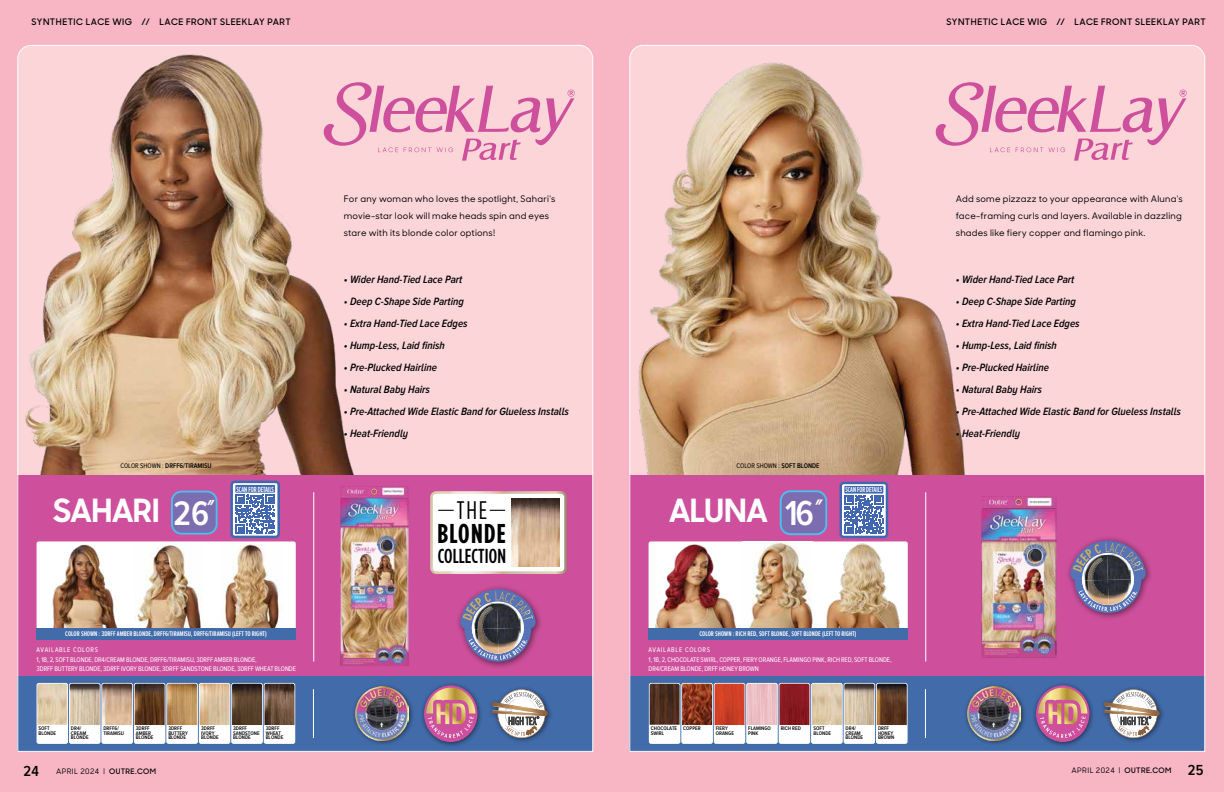
<style>
.page{position:relative;width:1224px;height:792px;background:#fff}
.page>*{position:absolute;margin:0;border:0;box-sizing:border-box;transform-origin:0 0}
.t1{font:700 32px "Sharp Sans No 1";letter-spacing:-.015em;color:#fff}
.t2{font:700 27.2px "Gotham Condensed";letter-spacing:.05em;color:#000}
.t3{font:25.4px "Gotham Condensed";color:#000}
.t4{font:500 20.2px "Gotham Condensed";letter-spacing:.005em;color:#000}
.t5{font:italic 600 11px "Proxima Nova A Cond";color:#000}
.t6{font:500 9px/17px "Sharp Sans No 1";letter-spacing:.025em;color:#000}
.t7{font:600 9px "Sharp Sans No 1";letter-spacing:.06em;color:#000}
.t8{font:500 7.6px "Sharp Sans No 1";letter-spacing:.05em;color:#000}
.t9{font:500 7.3px "Gotham Condensed";letter-spacing:-.005em;color:#fff}
.t10{font:500 7.2px "Gotham Condensed";letter-spacing:-.005em;color:#fff}
.t11{font:7px/9px "Proxima Nova Cond";letter-spacing:-.01em;color:#fff}
.t12{font:600 7px "Proxima Nova A Ex Cn";color:#fff}
.t13{font:7px "Proxima Nova Cond";letter-spacing:.1em;color:#fff}
.t14{font:600 7px "Proxima Nova A Cond";color:#000}
.t15{font:7px "Proxima Nova Cond";color:#000}
.t16{font:600 5.4px/4.5px "Proxima Nova A Cond";color:#020202}
.s1{font-family:"Proxima Nova Cond";font-weight:400}
.s2{font-family:"Proxima Nova A Cond";font-weight:600}
.s3{font-family:"Proxima Nova A Cond";font-weight:600;font-size:35.3px}
.s4{font-family:"Proxima Nova A Cond";font-weight:600;font-size:35.8px}
.s5{font-family:"Proxima Nova A Cond";font-weight:600;font-size:36px}
.s6{font-family:"Proxima Nova A Cond";font-weight:600;font-size:36.5px}
.s7{font-family:"Proxima Nova A Cond";font-weight:600;font-size:15.1px}
.s8{font-family:"Proxima Nova A Cond";font-weight:600;font-size:8.3px}
.s9{font-weight:600}
</style>
<div class="page">
<div style="left:0;top:0;width:612px;height:792px;background:#f8b6c4"></div>
<img style="left:17px;top:45px;width:576px;height:707px">
<div style="left:612px;top:0;width:612px;height:792px;background:#f8b6c4"></div>
<img style="left:553px;top:45px;width:41px;height:436px">
<img style="left:629px;top:45px;width:576px;height:707px">
<svg style="left:430px;top:491px;width:137px;height:83px;background:#e6dbd2"></svg>
<p class="t7" style="left:32px;top:15px;width:261px">SYNTHETIC LACE WIG // LACE FRONT SLEEKLAY PART</p>
<p class="t7" style="left:947px;top:15px;width:261px">SYNTHETIC LACE WIG // LACE FRONT SLEEKLAY PART</p>
<p class="t6" style="left:344px;top:190px;width:213px">For any woman who loves the spotlight, Sahari's movie-star look will make heads spin and eyes stare with its blonde color options!</p>
<p class="t6" style="left:956px;top:190px;width:229px">Add some pizzazz to your appearance with Aluna's face-framing curls and layers. Available in dazzling shades like fiery copper and flamingo pink.</p>
<p class="t5" style="left:344px;top:273px;width:120px">• Wider Hand-Tied Lace Part</p>
<p class="t5" style="left:344px;top:295px;width:122px">• Deep C-Shape Side Parting</p>
<p class="t5" style="left:344px;top:317px;width:125px">• Extra Hand-Tied Lace Edges</p>
<p class="t5" style="left:344px;top:339px;width:103px">• Hump-Less, Laid finish</p>
<p class="t5" style="left:344px;top:361px;width:95px">• Pre-Plucked Hairline</p>
<p class="t5" style="left:344px;top:383px;width:88px">• Natural Baby Hairs</p>
<p class="t5" style="left:344px;top:405px;width:227px">• Pre-Attached Wide Elastic Band for Glueless Installs</p>
<p class="t5" style="left:344px;top:427px;width:66px">• Heat-Friendly</p>
<p class="t5" style="left:956px;top:273px;width:120px">• Wider Hand-Tied Lace Part</p>
<p class="t5" style="left:956px;top:295px;width:122px">• Deep C-Shape Side Parting</p>
<p class="t5" style="left:956px;top:317px;width:125px">• Extra Hand-Tied Lace Edges</p>
<p class="t5" style="left:956px;top:339px;width:103px">• Hump-Less, Laid finish</p>
<p class="t5" style="left:956px;top:361px;width:95px">• Pre-Plucked Hairline</p>
<p class="t5" style="left:956px;top:383px;width:88px">• Natural Baby Hairs</p>
<p class="t5" style="left:956px;top:405px;width:227px">• Pre-Attached Wide Elastic Band for Glueless Installs</p>
<p class="t5" style="left:956px;top:427px;width:66px">• Heat-Friendly</p>
<p class="t14" style="left:120px;top:462px;width:93px"><span class="s1">COLOR SHOWN :</span> DRFF6/TIRAMISU</p>
<p class="t15" style="left:737px;top:462px;width:85px">COLOR SHOWN : <span class="s2">SOFT BLONDE</span></p>
<p class="t9" style="left:237px;top:485px;width:39px">SCAN FOR DETAILS</p>
<p class="t10" style="left:846px;top:486px;width:38px">SCAN FOR DETAILS</p>
<h1 class="t1" style="left:53px;top:484px;width:163px">SAHARI <span class="s3">26</span><span class="s4">´´</span></h1>
<h3 class="t3" style="left:457px;top:496px;width:32px">THE</h3>
<h2 class="t2" style="left:437px;top:517px;width:70px">BLONDE</h2>
<h3 class="t4" style="left:438px;top:544px;width:70px">COLLECTION</h3>
<h1 class="t1" style="left:669px;top:484px;width:156px">ALUNA <span class="s5">16</span><span class="s6">´´</span></h1>
<p class="t12" style="left:65px;top:630px;width:203px">COLOR SHOWN : 3DRFF AMBER BLONDE, DRFF6/TIRAMISU, DRFF6/TIRAMISU (LEFT TO RIGHT)</p>
<p class="t11" style="left:37px;top:656px;width:261px">1, 1B, 2, SOFT BLONDE, DR4/CREAM BLONDE, DRFF6/TIRAMISU, 3DRFF AMBER BLONDE,<br>3DRFF BUTTERY BLONDE, 3DRFF IVORY BLONDE, 3DRFF SANDSTONE BLONDE, 3DRFF WHEAT BLONDE</p>
<p class="t13" style="left:37px;top:646px;width:63px">AVAILABLE COLORS</p>
<p class="t12" style="left:699px;top:630px;width:159px">COLOR SHOWN : RICH RED, SOFT BLONDE, SOFT BLONDE (LEFT TO RIGHT)</p>
<p class="t13" style="left:649px;top:646px;width:63px">AVAILABLE COLORS</p>
<p class="t11" style="left:649px;top:655px;width:245px">1, 1B, 2, CHOCOLATE SWIRL, COPPER, FIERY ORANGE, FLAMINGO PINK, RICH RED, SOFT BLONDE,<br>DR4/CREAM BLONDE, DRFF HONEY BROWN</p>
<p class="t16" style="left:39px;top:726px;width:19px">SOFT<br>BLONDE</p>
<p class="t16" style="left:71px;top:726px;width:19px">DR4/<br>CREAM<br>BLONDE</p>
<p class="t16" style="left:103px;top:726px;width:22px">DRFF6/<br>TIRAMISU</p>
<p class="t16" style="left:136px;top:726px;width:19px">3DRFF<br>AMBER<br>BLONDE</p>
<p class="t16" style="left:168px;top:726px;width:21px">3DRFF<br>BUTTERY<br>BLONDE</p>
<p class="t16" style="left:201px;top:726px;width:19px">3DRFF<br>IVORY<br>BLONDE</p>
<p class="t16" style="left:233px;top:726px;width:28px">3DRFF<br>SANDSTONE<br>BLONDE</p>
<p class="t16" style="left:266px;top:726px;width:19px">3DRFF<br>WHEAT<br>BLONDE</p>
<p class="t16" style="left:651px;top:726px;width:28px">CHOCOLATE<br>SWIRL</p>
<p class="t16" style="left:683px;top:726px;width:19px">COPPER</p>
<p class="t16" style="left:716px;top:726px;width:20px">FIERY<br>ORANGE</p>
<p class="t16" style="left:748px;top:726px;width:24px">FLAMINGO<br>PINK</p>
<p class="t16" style="left:781px;top:726px;width:22px">RICH RED</p>
<p class="t16" style="left:814px;top:726px;width:19px">SOFT<br>BLONDE</p>
<p class="t16" style="left:846px;top:726px;width:19px">DR4/<br>CREAM<br>BLONDE</p>
<p class="t16" style="left:878px;top:726px;width:18px">DRFF<br>HONEY<br>BROWN</p>
<p class="t8" style="left:24px;top:766px;width:134px"><span class="s7">24</span> APRIL 2024 <span class="s8">|</span> <span class="s9">OUTRE.COM</span></p>
<p class="t8" style="left:1072px;top:765px;width:134px">APRIL 2024 <span class="s8">|</span> <span class="s9">OUTRE.COM</span> <span class="s7">25</span></p>
</div>
